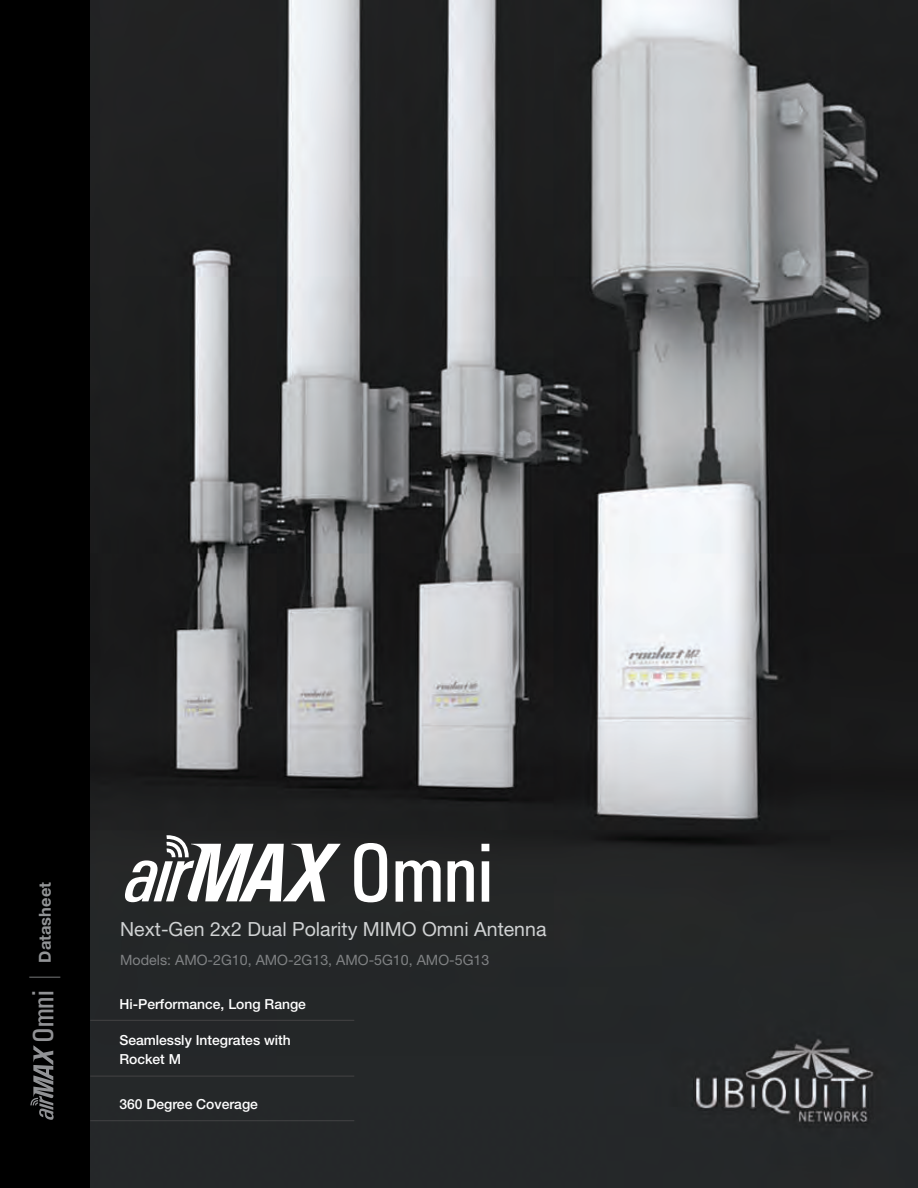
<style>
.page{position:relative;width:918px;height:1188px;background:#fff}
.page>*{position:absolute;margin:0;border:0;box-sizing:border-box;transform-origin:0 0}
.t1{font:500 84.15px "Univers Condensed";color:#fff}
.t2{font:500 30.15px "Univers Condensed";color:#919295}
.t3{font:19.5px "Helvetica Neue LT Std";color:#d0d2d3}
.t4{font:700 16.5px "Helvetica Neue LT Std";color:#929496}
.t5{font:14.25px "Helvetica Neue LT Std";color:#808284}
.t6{font:500 13.8px/19.5px "Helvetica Neue LT Std";color:#fff}
.s1{font-family:"Helvetica Neue LT Std";font-weight:300;font-size:31.05px;color:#808284}
</style>
<div class="page">
<img style="left:89px;top:0;width:829px;height:1188px">
<hr style="left:90px;top:1120px;width:264px;height:1px;background:#404041">
<hr style="left:90px;top:1076px;width:264px;height:1px;background:#404041">
<hr style="left:90px;top:1020px;width:264px;height:1px;background:#404041">
<svg style="left:125px;top:835px;width:216px;height:67px"></svg>
<div style="left:0;top:0;width:89px;height:1188px;background:#000"></div>
<svg style="left:30px;top:1045px;width:24px;height:75px"></svg>
<p class="t4" style="left:35px;top:963px;width:82px;rotate:-90deg">Datasheet</p>
<p class="t2" style="left:25px;top:1043px;width:69px;rotate:-90deg">Omni <span class="s1">|</span></p>
<p class="t1" style="left:349px;top:824px;width:146px">Omni</p>
<p class="t3" style="left:120px;top:918px;width:428px">Next-Gen 2x2 Dual Polarity MIMO Omni Antenna</p>
<p class="t5" style="left:120px;top:951px;width:371px">Models: AMO-2G10, AMO-2G13, AMO-5G10, AMO-5G13</p>
<p class="t6" style="left:119px;top:994px;width:188px">Hi-Performance, Long Range</p>
<p class="t6" style="left:119px;top:1030px;width:173px">Seamlessly Integrates with<br>Rocket M</p>
<p class="t6" style="left:119px;top:1094px;width:140px">360 Degree Coverage</p>
</div>
